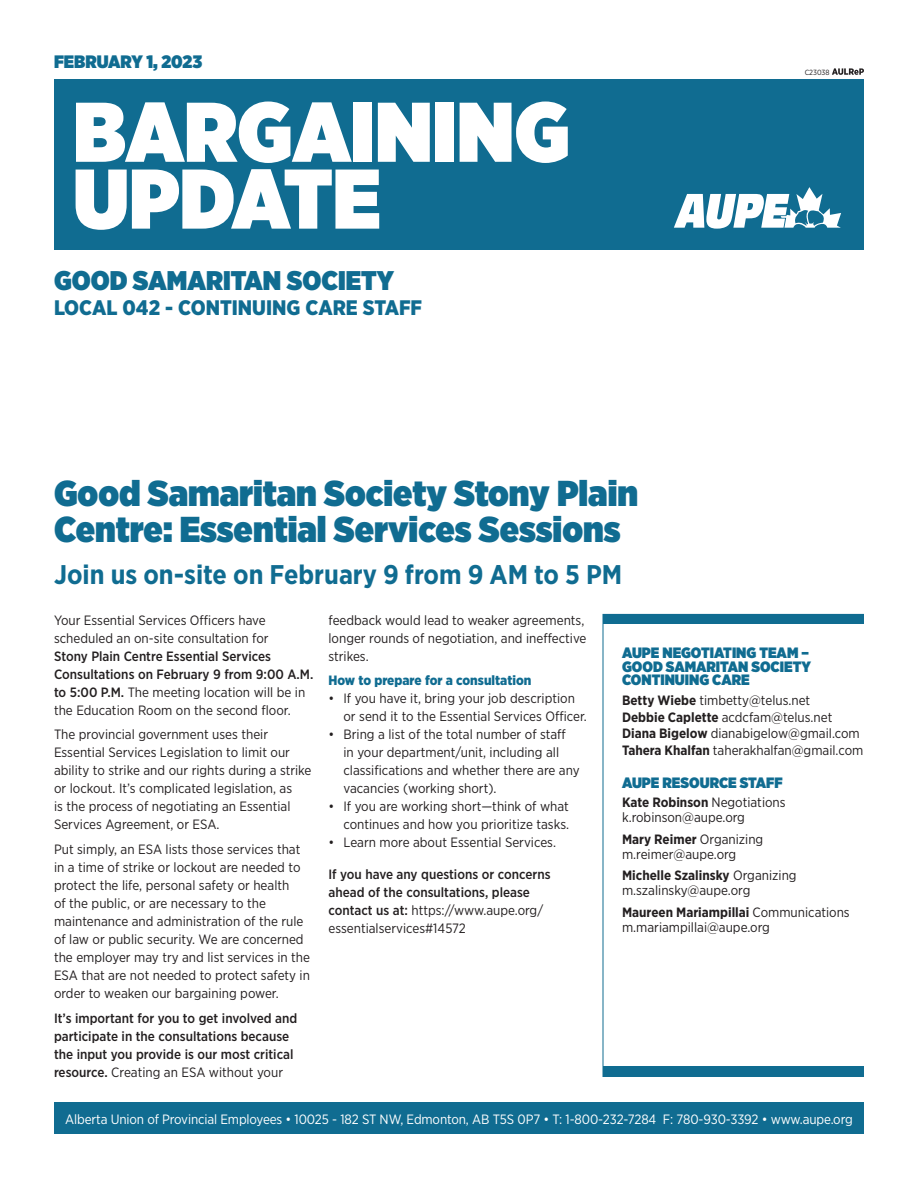
<style>
.page{position:relative;width:918px;height:1188px;background:#fff}
.page>*{position:absolute;margin:0;border:0;box-sizing:border-box;transform-origin:0 0}
.t1{font:900 84.45px "Gotham Narrow";color:#fff}
.t2{font:900 36px/36px "Gotham Narrow";color:#106c91}
.t3{font:700 27px "Gotham Narrow";color:#106c91}
.t4{font:900 27px "Gotham Narrow";color:#106c91}
.t5{font:900 21px "Gotham Narrow";color:#106c91}
.t6{font:900 18px "Gotham Narrow";color:#106c91}
.body_copy{font:900 15px/13.5px "Gotham Narrow";color:#106c91}
.body_copy-2{font:13.5px/18px "Gotham Narrow";color:#231f20}
.body_copy-3{font:500 13.5px/18px "Gotham Narrow";color:#231f20}
.t7{font:13.5px "Gotham Narrow";letter-spacing:-.01em;color:#fff}
.body_copy-4{font:700 13.5px "Gotham Narrow";color:#231f20}
.body_copy-5{font:900 13.5px "Gotham Narrow";color:#106c91}
.t8{font:7.5px "Gotham Narrow";color:#231f20}
.s1{font-weight:500}
.s2{font-weight:400}
.s3{font-weight:700}
</style>
<div class="page">
<div style="left:54px;top:79px;width:810px;height:171px;background:#106c91"></div>
<div style="left:54px;top:1102px;width:810px;height:32px;background:#106c91"></div>
<div style="left:603px;top:614px;width:261px;height:10px;background:#106c91"></div>
<div style="left:603px;top:1067px;width:261px;height:9px;background:#106c91"></div>
<svg style="left:674px;top:187px;width:167px;height:42px"></svg>
<div style="left:603px;top:614px;width:261px;height:463px;border:1px solid #106c91"></div>
<svg style="left:832px;top:68px;width:32px;height:7px"></svg>
<p class="t6" style="left:54px;top:50px;width:150px">FEBRUARY 1, 2023</p>
<p class="t1" style="left:73px;top:75px;width:498px">BARGAINING</p>
<p class="t1" style="left:73px;top:142px;width:309px">UPDATE</p>
<p class="t4" style="left:54px;top:262px;width:341px">GOOD SAMARITAN SOCIETY</p>
<p class="t5" style="left:54px;top:294px;width:370px">LOCAL 042 - CONTINUING CARE STAFF</p>
<p class="t2" style="left:54px;top:474px;width:586px">Good Samaritan Society Stony Plain<br>Centre: Essential Services Sessions</p>
<p class="t3" style="left:54px;top:557px;width:570px">Join us on-site on February 9 from 9 AM to 5 PM</p>
<p class="t8" style="left:805px;top:68px;width:26px">C23038</p>
<p class="body_copy-2" style="left:54px;top:611px;width:261px">Your Essential Services Officers have scheduled an on-site consultation for<br><span class="s1">Stony Plain Centre Essential Services Consultations on February 9 from 9:00 A.M. to 5:00 P.M.</span> The meeting location will be in the Education Room on the second floor.</p>
<p class="body_copy-2" style="left:54px;top:725px;width:259px">The provincial government uses their Essential Services Legislation to limit our ability to strike and our rights during a strike or lockout. It’s complicated legislation, as<br>is the process of negotiating an Essential Services Agreement, or ESA.</p>
<p class="body_copy-2" style="left:54px;top:840px;width:258px">Put simply, an ESA lists those services that in a time of strike or lockout are needed to protect the life, personal safety or health<br>of the public, or are necessary to the maintenance and administration of the rule of law or public security. We are concerned the employer may try and list services in the ESA that are not needed to protect safety in order to weaken our bargaining power.</p>
<p class="body_copy-3" style="left:54px;top:1009px;width:245px">It’s important for you to get involved and participate in the consultations because the input you provide is our most critical resource. <span class="s2">Creating an ESA without your</span></p>
<p class="t7" style="left:65px;top:1110px;width:789px">Alberta Union of Provincial Employees • 10025 - 182 ST NW, Edmonton, AB T5S 0P7 • T: 1-800-232-7284 F: 780-930-3392 • www.aupe.org</p>
<p class="body_copy-2" style="left:328px;top:611px;width:260px">feedback would lead to weaker agreements, longer rounds of negotiation, and ineffective strikes.</p>
<p class="body_copy-5" style="left:328px;top:672px;width:204px">How to prepare for a consultation</p>
<p class="body_copy-2" style="left:344px;top:689px;width:245px;text-indent:-15px">• If you have it, bring your job description or send it to the Essential Services Officer.</p>
<p class="body_copy-2" style="left:344px;top:725px;width:238px;text-indent:-15px">• Bring a list of the total number of staff in your department/unit, including all classifications and whether there are any vacancies (working short).</p>
<p class="body_copy-2" style="left:328px;top:797px;width:242px;text-align:right">• If you are working short—think of what continues and how you prioritize tasks.</p>
<p class="body_copy-2" style="left:328px;top:833px;width:229px">• Learn more about Essential Services.</p>
<p class="body_copy-3" style="left:328px;top:865px;width:224px">If you have any questions or concerns ahead of the consultations, please contact us at: <span class="s2">https://www.aupe.org/ essentialservices#14572</span></p>
<p class="body_copy" style="left:622px;top:646px;width:190px">AUPE NEGOTIATING TEAM –<br>GOOD SAMARITAN SOCIETY<br>CONTINUING CARE</p>
<p class="body_copy-2" style="left:622px;top:691px;width:190px"><span class="s3">Betty Wiebe</span> timbetty@telus.net</p>
<p class="body_copy-2" style="left:622px;top:708px;width:212px"><span class="s3">Debbie Caplette</span> acdcfam@telus.net</p>
<p class="body_copy-2" style="left:622px;top:724px;width:239px"><span class="s3">Diana Bigelow</span> dianabigelow@gmail.com</p>
<p class="body_copy-2" style="left:622px;top:741px;width:243px"><span class="s3">Tahera Khalfan</span> taherakhalfan@gmail.com</p>
<p class="body_copy" style="left:622px;top:776px;width:162px">AUPE RESOURCE STAFF</p>
<p class="body_copy-4" style="left:622px;top:793px;width:165px">Kate Robinson <span class="s2">Negotiations</span></p>
<p class="body_copy-2" style="left:622px;top:808px;width:124px">k.robinson@aupe.org</p>
<p class="body_copy-4" style="left:622px;top:830px;width:143px">Mary Reimer <span class="s2">Organizing</span></p>
<p class="body_copy-2" style="left:622px;top:845px;width:116px">m.reimer@aupe.org</p>
<p class="body_copy-4" style="left:622px;top:867px;width:176px">Michelle Szalinsky <span class="s2">Organizing</span></p>
<p class="body_copy-2" style="left:622px;top:881px;width:130px">m.szalinsky@aupe.org</p>
<p class="body_copy-4" style="left:622px;top:904px;width:229px">Maureen Mariampillai <span class="s2">Communications</span></p>
<p class="body_copy-2" style="left:622px;top:918px;width:149px">m.mariampillai@aupe.org</p>
</div>
